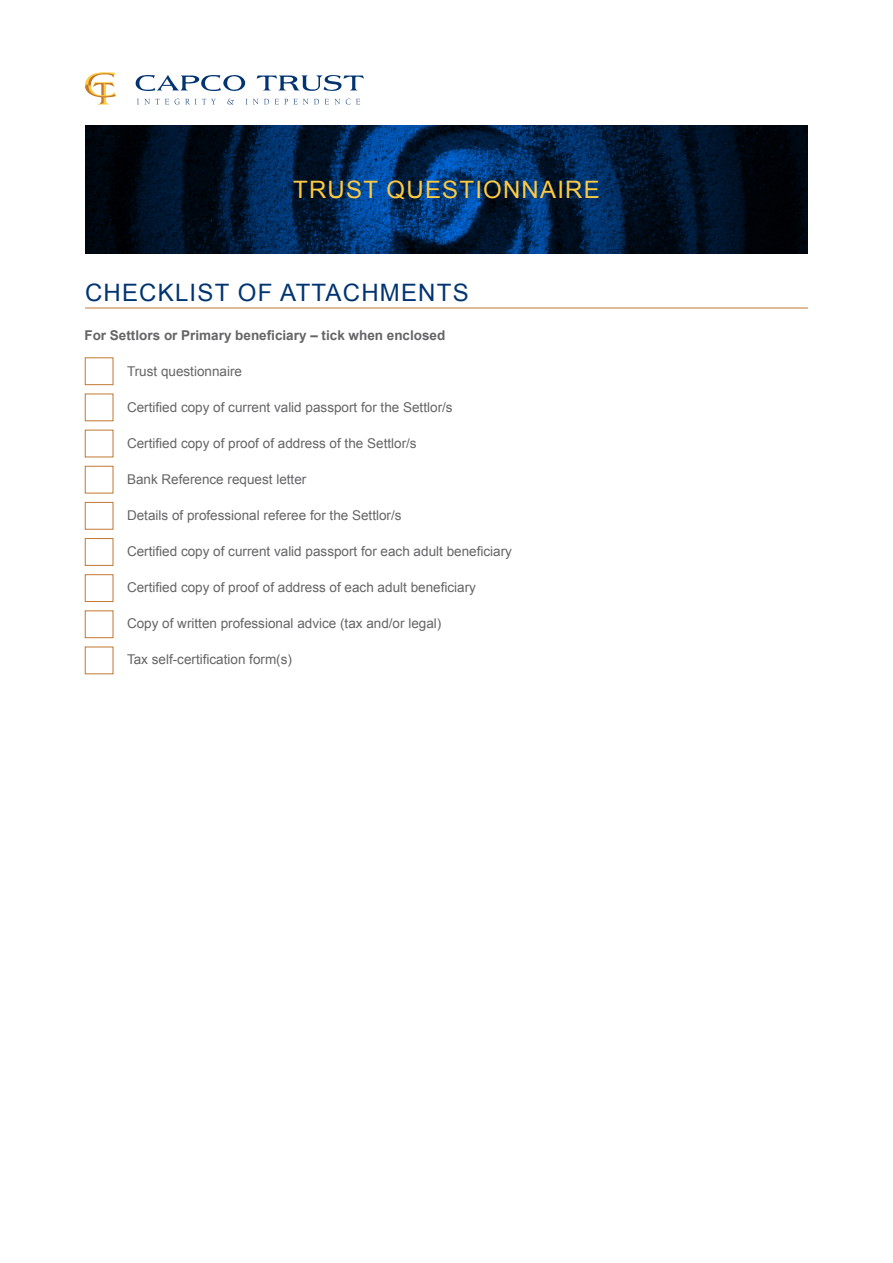
<style>
.page{position:relative;width:893px;height:1263px;background:#fff}
.page>*{position:absolute;margin:0;border:0;box-sizing:border-box;transform-origin:0 0}
.heading{font:24px "Arial";letter-spacing:.05em;color:#013471}
.t1{font:24px "Arial";letter-spacing:.05em;color:#feca42}
.body{font:13.5px "Arial";color:#656568}
.body-2{font:700 13.5px "Arial";color:#656568}
</style>
<div class="page">
<img style="left:85px;top:125px;width:723px;height:128px">
<svg style="left:135px;top:75px;width:111px;height:16px"></svg>
<svg style="left:257px;top:75px;width:107px;height:16px"></svg>
<svg style="left:137px;top:99px;width:32px;height:5px"></svg>
<svg style="left:175px;top:99px;width:41px;height:6px"></svg>
<svg style="left:227px;top:99px;width:7px;height:6px"></svg>
<svg style="left:246px;top:99px;width:12px;height:5px"></svg>
<svg style="left:264px;top:99px;width:5px;height:5px"></svg>
<svg style="left:325px;top:99px;width:4px;height:5px"></svg>
<svg style="left:275px;top:99px;width:33px;height:5px"></svg>
<svg style="left:314px;top:99px;width:5px;height:5px"></svg>
<svg style="left:335px;top:99px;width:5px;height:5px"></svg>
<svg style="left:356px;top:99px;width:4px;height:5px"></svg>
<svg style="left:85px;top:72px;width:31px;height:33px"></svg>
<hr style="left:85px;top:308px;width:723px;height:1px;background:#c27830">
<div style="left:85px;top:358px;width:28px;height:27px;border:1px solid #c27830"></div>
<div style="left:85px;top:502px;width:28px;height:27px;border:1px solid #c27830"></div>
<div style="left:85px;top:574px;width:28px;height:28px;border:1px solid #c27830"></div>
<div style="left:85px;top:466px;width:28px;height:27px;border:1px solid #c27830"></div>
<div style="left:85px;top:538px;width:28px;height:28px;border:1px solid #c27830"></div>
<div style="left:85px;top:611px;width:28px;height:27px;border:1px solid #c27830"></div>
<h1 class="t1" style="left:293px;top:174px;width:308px">TRUST QUESTIONNAIRE</h1>
<p class="heading" style="left:85px;top:276px;width:385px">CHECKLIST OF ATTACHMENTS</p>
<p class="body-2" style="left:84px;top:327px;width:362px">For Settlors or Primary beneficiary – tick when enclosed</p>
<p class="body" style="left:127px;top:363px;width:117px">Trust questionnaire</p>
<p class="body" style="left:127px;top:399px;width:327px">Certified copy of current valid passport for the Settlor/s</p>
<p class="body" style="left:127px;top:435px;width:291px">Certified copy of proof of address of the Settlor/s</p>
<p class="body" style="left:127px;top:471px;width:181px">Bank Reference request letter</p>
<p class="body" style="left:127px;top:507px;width:276px">Details of professional referee for the Settlor/s</p>
<p class="body" style="left:127px;top:543px;width:386px">Certified copy of current valid passport for each adult beneficiary</p>
<p class="body" style="left:127px;top:579px;width:350px">Certified copy of proof of address of each adult beneficiary</p>
<p class="body" style="left:127px;top:615px;width:316px">Copy of written professional advice (tax and/or legal)</p>
<p class="body" style="left:127px;top:651px;width:167px">Tax self-certification form(s)</p>
</div>
